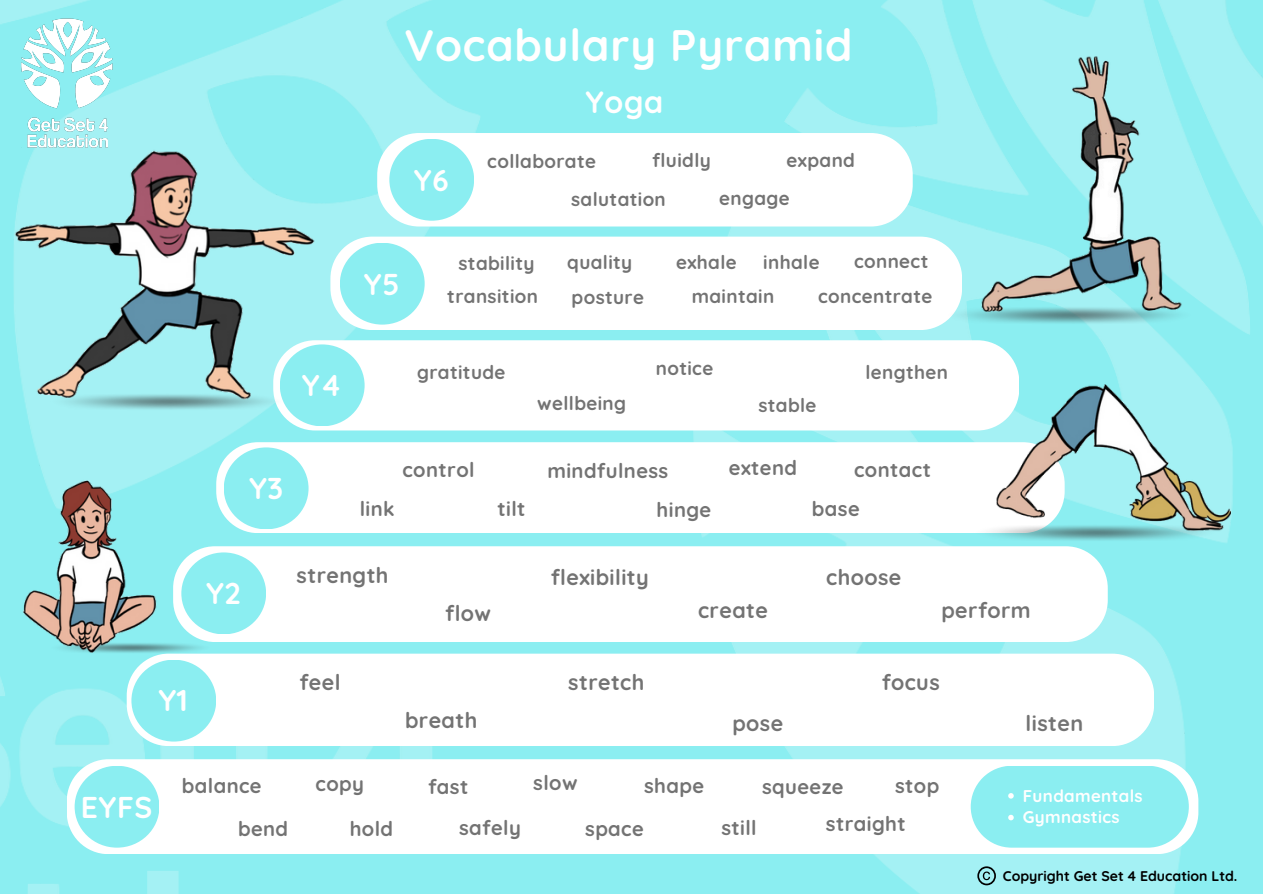
<style>
.page{position:relative;width:1263px;height:894px;background:#fff}
.page>*{position:absolute;margin:0;border:0;box-sizing:border-box;transform-origin:0 0}
.t1{font:700 43.95px "Quicksand";letter-spacing:.02em;color:#fff}
.t2{font:700 30.75px "Quicksand";color:#fff}
.t3{font:700 30px "Quicksand";letter-spacing:.02em;color:#fff}
.t4{font:700 21.6px "Quicksand";letter-spacing:.02em;color:#737373}
.t5{font:700 20.25px "Quicksand";letter-spacing:.02em;color:#737373}
.t6{font:700 18.9px "Quicksand";letter-spacing:.02em;color:#737373}
.t7{font:700 16.95px "Quicksand";letter-spacing:.02em;color:#fff}
.t8{font:700 14.1px "Quicksand";color:#000}
</style>
<div class="page">
<div style="left:0;top:0;width:1263px;height:893px;background:#8beef1"></div>
<img style="left:0;top:0;width:518px;height:893px">
<img style="left:692px;top:0;width:571px;height:893px">
<div style="left:67px;top:759px;width:1131px;height:94px;background:#fff;border-radius:42px"></div>
<div style="left:127px;top:653px;width:1027px;height:92px;background:#fff;border-radius:42px"></div>
<div style="left:173px;top:546px;width:935px;height:95px;background:#fff;border-radius:42px"></div>
<div style="left:216px;top:442px;width:848px;height:91px;background:#fff;border-radius:42px"></div>
<div style="left:273px;top:340px;width:746px;height:90px;background:#fff;border-radius:42px"></div>
<div style="left:330px;top:236px;width:632px;height:94px;background:#fff;border-radius:42px"></div>
<div style="left:377px;top:133px;width:536px;height:93px;background:#fff;border-radius:42px"></div>
<div style="left:75px;top:765px;width:84px;height:82px;background:#8beef1;border-radius:50%"></div>
<div style="left:131px;top:659px;width:85px;height:82px;background:#8beef1;border-radius:50%"></div>
<div style="left:181px;top:552px;width:85px;height:82px;background:#8beef1;border-radius:50%"></div>
<div style="left:224px;top:447px;width:84px;height:82px;background:#8beef1;border-radius:50%"></div>
<div style="left:340px;top:243px;width:85px;height:81px;background:#8beef1;border-radius:50%"></div>
<div style="left:389px;top:139px;width:85px;height:82px;background:#8beef1;border-radius:50%"></div>
<img style="left:22px;top:18px;width:91px;height:72px">
<img style="left:943px;top:318px;width:7px;height:6px">
<img style="left:971px;top:533px;width:5px;height:8px">
<img style="left:211px;top:642px;width:3px;height:11px">
<svg style="left:971px;top:765px;width:218px;height:82px;background:#95eff2"></svg>
<img style="left:0;top:90px;width:363px;height:386px">
<img style="left:950px;top:15px;width:267px;height:331px">
<img style="left:976px;top:369px;width:254px;height:179px">
<img style="left:0;top:451px;width:211px;height:208px">
<svg style="left:977px;top:866px;width:19px;height:19px"></svg>
<p class="t1" style="left:404px;top:17px;width:449px">Vocabulary Pyramid</p>
<h2 class="t3" style="left:414px;top:161px;width:36px">Y6</h2>
<p class="t2" style="left:586px;top:82px;width:79px">Yoga</p>
<h5 class="t6" style="left:487px;top:149px;width:110px">collaborate</h5>
<h4 class="t6" style="left:652px;top:148px;width:60px">fluidly</h4>
<h4 class="t6" style="left:787px;top:148px;width:70px">expand</h4>
<h5 class="t6" style="left:571px;top:187px;width:96px">salutation</h5>
<h4 class="t6" style="left:719px;top:186px;width:72px">engage</h4>
<h3 class="t3" style="left:364px;top:264px;width:37px">Y5</h3>
<h4 class="t6" style="left:458px;top:251px;width:78px">stability</h4>
<h4 class="t6" style="left:567px;top:250px;width:67px">quality</h4>
<h4 class="t6" style="left:447px;top:284px;width:92px">transition</h4>
<h2 class="t6" style="left:676px;top:250px;width:62px">exhale</h2>
<h4 class="t6" style="left:763px;top:250px;width:58px">inhale</h4>
<h4 class="t6" style="left:854px;top:249px;width:76px">connect</h4>
<h4 class="t6" style="left:692px;top:284px;width:84px">maintain</h4>
<h4 class="t6" style="left:572px;top:285px;width:74px">posture</h4>
<h4 class="t6" style="left:818px;top:284px;width:116px">concentrate</h4>
<p class="t3" style="left:158px;top:680px;width:31px">Y1</p>
<p class="t3" style="left:302px;top:366px;width:41px">Y4</p>
<h4 class="t6" style="left:417px;top:360px;width:90px">gratitude</h4>
<h4 class="t6" style="left:537px;top:390px;width:90px">wellbeing</h4>
<h2 class="t6" style="left:656px;top:356px;width:59px">notice</h2>
<h4 class="t6" style="left:758px;top:392px;width:60px">stable</h4>
<h4 class="t6" style="left:865px;top:360px;width:84px">lengthen</h4>
<p class="t3" style="left:249px;top:469px;width:36px">Y3</p>
<h4 class="t5" style="left:360px;top:495px;width:36px">link</h4>
<h4 class="t5" style="left:402px;top:456px;width:74px">control</h4>
<h4 class="t5" style="left:547px;top:457px;width:122px">mindfulness</h4>
<h4 class="t5" style="left:729px;top:455px;width:70px">extend</h4>
<h4 class="t5" style="left:498px;top:495px;width:29px">tilt</h4>
<h4 class="t5" style="left:657px;top:496px;width:56px">hinge</h4>
<h4 class="t5" style="left:854px;top:456px;width:78px">contact</h4>
<h4 class="t5" style="left:812px;top:495px;width:49px">base</h4>
<p class="t3" style="left:206px;top:574px;width:36px">Y2</p>
<h4 class="t4" style="left:297px;top:561px;width:93px">strength</h4>
<h4 class="t4" style="left:445px;top:599px;width:47px">flow</h4>
<h4 class="t4" style="left:551px;top:563px;width:99px">flexibility</h4>
<h4 class="t4" style="left:698px;top:596px;width:71px">create</h4>
<h4 class="t4" style="left:826px;top:563px;width:77px">choose</h4>
<h2 class="t4" style="left:941px;top:596px;width:91px">perform</h2>
<h5 class="t4" style="left:299px;top:668px;width:43px">feel</h5>
<h5 class="t4" style="left:568px;top:668px;width:78px">stretch</h5>
<h2 class="t4" style="left:882px;top:668px;width:60px">focus</h2>
<h4 class="t4" style="left:405px;top:706px;width:74px">breath</h4>
<h4 class="t4" style="left:732px;top:709px;width:52px">pose</h4>
<h4 class="t4" style="left:1026px;top:709px;width:59px">listen</h4>
<h1 class="t3" style="left:81px;top:787px;width:73px">EYFS</h1>
<h5 class="t5" style="left:533px;top:770px;width:46px">slow</h5>
<h5 class="t5" style="left:644px;top:773px;width:62px">shape</h5>
<h5 class="t5" style="left:182px;top:772px;width:81px">balance</h5>
<h2 class="t5" style="left:762px;top:773px;width:83px">squeeze</h2>
<h5 class="t5" style="left:721px;top:814px;width:37px">still</h5>
<h5 class="t5" style="left:316px;top:770px;width:50px">copy</h5>
<h5 class="t5" style="left:428px;top:773px;width:42px">fast</h5>
<h5 class="t5" style="left:350px;top:815px;width:45px">hold</h5>
<h5 class="t5" style="left:895px;top:772px;width:46px">stop</h5>
<h5 class="t5" style="left:826px;top:810px;width:81px">straight</h5>
<h5 class="t5" style="left:459px;top:814px;width:63px">safely</h5>
<h5 class="t5" style="left:585px;top:815px;width:60px">space</h5>
<h5 class="t5" style="left:238px;top:815px;width:52px">bend</h5>
<p class="t7" style="left:1023px;top:784px;width:121px">Fundamentals</p>
<p class="t7" style="left:1023px;top:806px;width:98px">Gymnastics</p>
<h4 class="t8" style="left:1003px;top:866px;width:236px">Copyright Get Set 4 Education Ltd.</h4>
</div>
